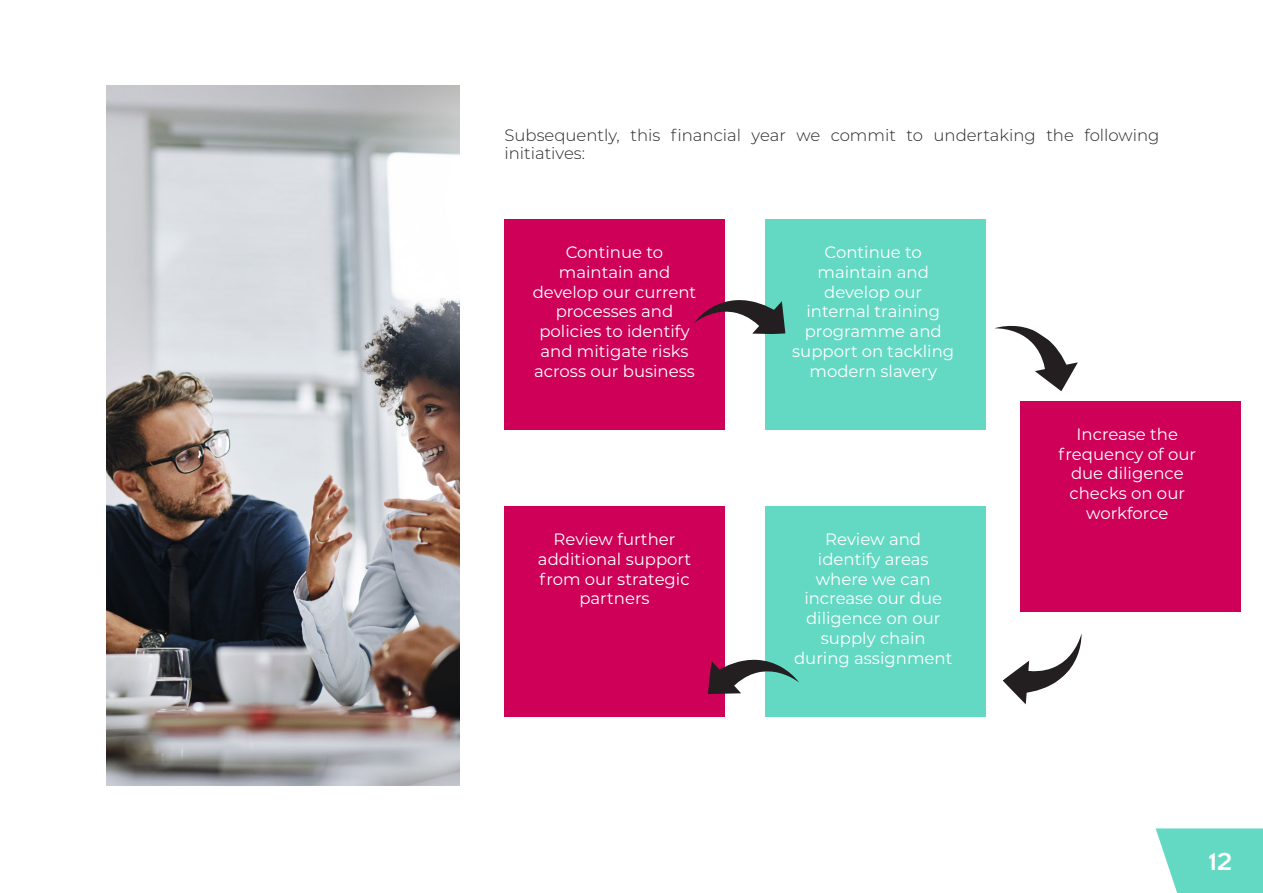
<style>
.page{position:relative;width:1263px;height:893px;background:#fff}
.page>*{position:absolute;margin:0;border:0;box-sizing:border-box;transform-origin:0 0}
.t1{font:27px "Insignia";color:#fff}
.t2{font:16.5px/19.8px "Montserrat";color:#fff;text-align:center}
.t3{font:300 16.5px/18px "Montserrat";color:#262626}
</style>
<div class="page">
<svg style="left:1155px;top:828px;width:108px;height:65px"></svg>
<img style="left:106px;top:85px;width:353px;height:701px">
<div style="left:504px;top:220px;width:220px;height:210px;background:#ce0058"></div>
<div style="left:765px;top:220px;width:220px;height:210px;background:#63d9c4"></div>
<div style="left:1020px;top:401px;width:220px;height:211px;background:#ce0058"></div>
<div style="left:504px;top:507px;width:220px;height:210px;background:#ce0058"></div>
<svg style="left:694px;top:300px;width:91px;height:34px"></svg>
<svg style="left:994px;top:325px;width:84px;height:66px"></svg>
<div style="left:765px;top:507px;width:220px;height:210px;background:#63d9c4"></div>
<svg style="left:1002px;top:635px;width:79px;height:69px"></svg>
<svg style="left:708px;top:660px;width:91px;height:34px"></svg>
<p class="t3" style="left:504px;top:126px;width:656px">Subsequently, this financial year we commit to undertaking the following initiatives:</p>
<p class="t2" style="left:533px;top:242px;width:165px">Continue to maintain and develop our current processes and policies to identify and mitigate risks across our business</p>
<p class="t2" style="left:792px;top:242px;width:163px">Continue to maintain and develop our internal training programme and support on tackling modern slavery</p>
<p class="t2" style="left:538px;top:529px;width:155px">Review further additional support from our strategic partners</p>
<p class="t2" style="left:794px;top:529px;width:160px">Review and identify areas where we can increase our due diligence on our supply chain during assignment</p>
<p class="t2" style="left:1058px;top:423px;width:139px">Increase the frequency of our due diligence checks on our workforce</p>
<h1 class="t1" style="left:1209px;top:847px;width:25px">12</h1>
</div>
